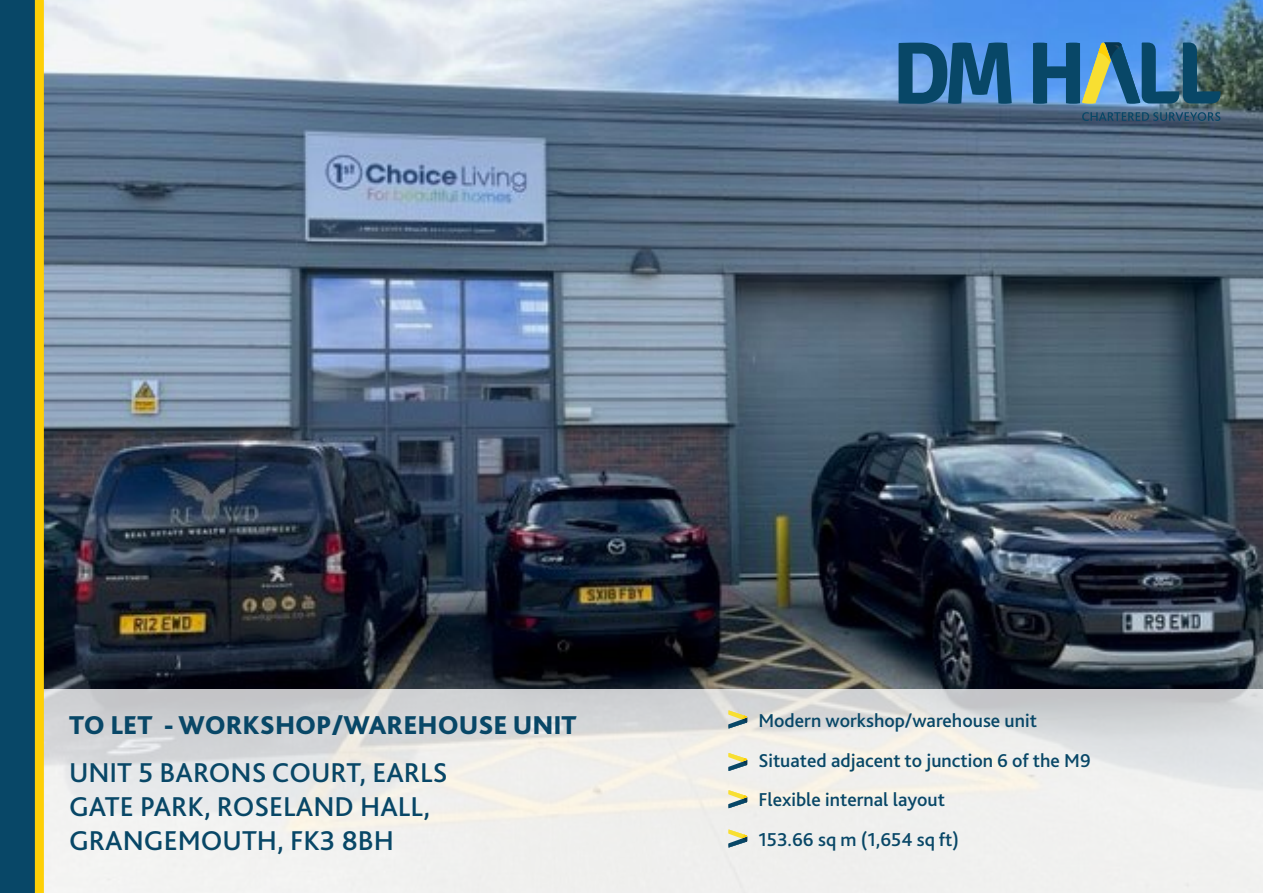
<style>
.page{position:relative;width:1263px;height:893px;background:#fff}
.page>*{position:absolute;margin:0;border:0;box-sizing:border-box;transform-origin:0 0}
._3_Address{font:500 28.5px/34.2px "Bliss 2";color:#084767}
._2_Desc{font:800 27px "Bliss 2";color:#084767}
._4_list_text{font:500 19.5px "Bliss 2";color:#084767}
</style>
<div class="page">
<img style="left:44px;top:0;width:1219px;height:689px">
<svg style="left:44px;top:689px;width:1219px;height:204px;fill:#efefec"></svg>
<svg style="left:898px;top:43px;width:114px;height:61px;background:#2a6695"></svg>
<svg style="left:1082px;top:112px;width:138px;height:9px"></svg>
<svg style="left:1033px;top:43px;width:187px;height:61px;background:#407594"></svg>
<svg style="left:728px;top:710px;width:19px;height:18px"></svg>
<svg style="left:728px;top:753px;width:19px;height:18px"></svg>
<svg style="left:728px;top:790px;width:19px;height:18px"></svg>
<svg style="left:728px;top:829px;width:19px;height:18px"></svg>
<div style="left:0;top:0;width:41px;height:893px;background:#084767"></div>
<div style="left:35px;top:0;width:9px;height:893px;background:#fed006"></div>
<p class="_2_Desc" style="left:69px;top:708px;width:509px">TO LET - WORKSHOP/WAREHOUSE UNIT</p>
<p class="_3_Address" style="left:69px;top:754px;width:380px">UNIT 5 BARONS COURT, EARLS<br>GATE PARK, ROSELAND HALL,<br>GRANGEMOUTH, FK3 8BH</p>
<p class="_4_list_text" style="left:758px;top:708px;width:280px">Modern workshop/warehouse unit</p>
<p class="_4_list_text" style="left:758px;top:748px;width:334px">Situated adjacent to junction 6 of the M9</p>
<p class="_4_list_text" style="left:758px;top:788px;width:188px">Flexible internal layout</p>
<p class="_4_list_text" style="left:758px;top:828px;width:202px">153.66 sq m (1,654 sq ft)</p>
</div>
